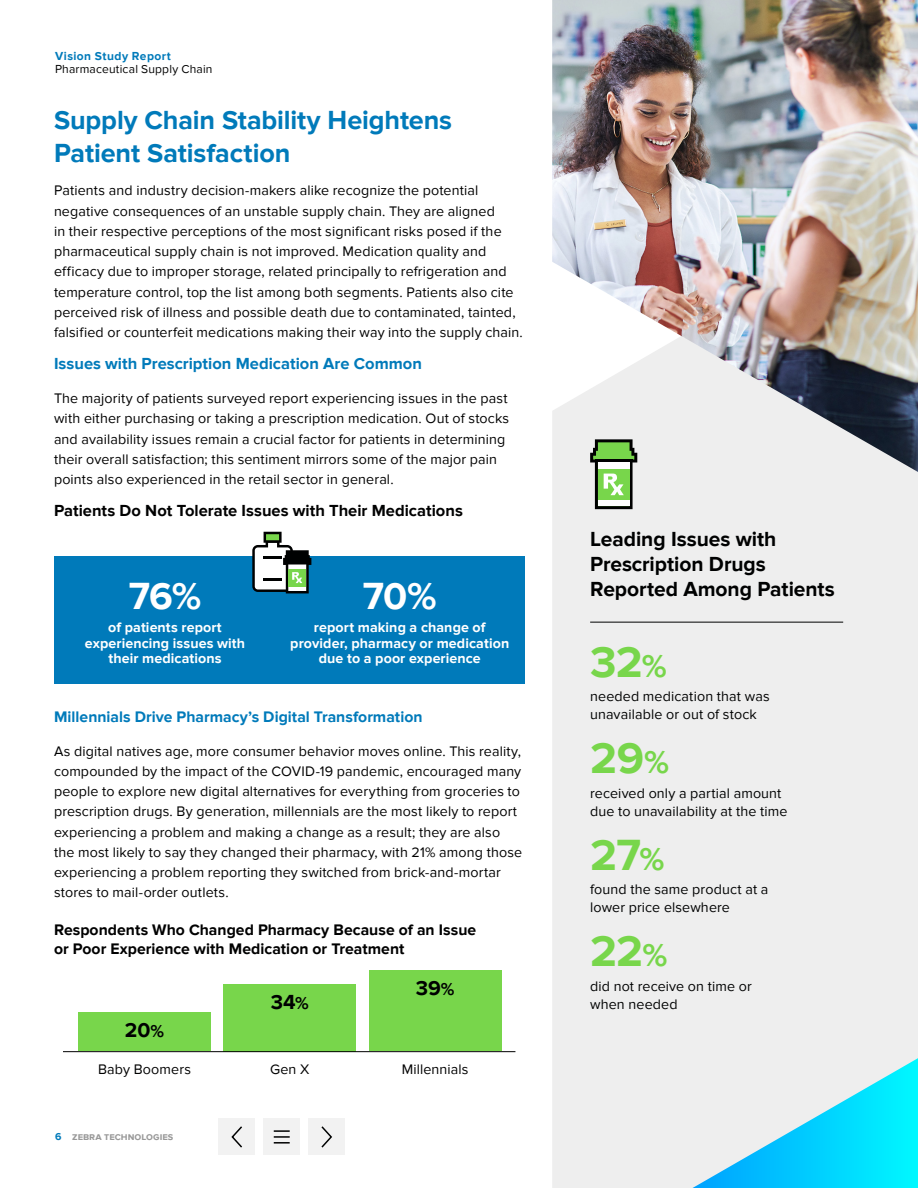
<style>
.page{position:relative;width:918px;height:1188px;background:#fff}
.page>*{position:absolute;margin:0;border:0;box-sizing:border-box;transform-origin:0 0}
.t1{font:700 45px "Proxima Nova";letter-spacing:-.015em;color:#78d64b}
.t2{font:700 39px "Proxima Nova";color:#fff}
.t3{font:700 27px/32.4px "Proxima Nova";letter-spacing:-.005em;color:#007aba}
.t4{font:700 21px/25.2px "Proxima Nova";letter-spacing:-.005em;color:#000101}
.t5{font:700 16.5px "Proxima Nova";color:#000101}
.t6{font:700 16.5px "Proxima Nova";color:#007aba}
.t7{font:700 15.75px/18.9px "Proxima Nova";color:#000101}
.t8{font:700 15.75px "Proxima Nova";color:#007aba}
.t9{font:14.25px/20.2px "Proxima Nova";letter-spacing:.01em;color:#000101}
.t10{font:700 14.25px/15.8px "Proxima Nova";letter-spacing:.005em;color:#fff;text-align:center}
.t11{font:12px "Proxima Nova";letter-spacing:.015em;color:#000101}
.t12{font:700 12px "Proxima Nova";letter-spacing:.035em;color:#007aba}
.t13{font:700 10.5px "Proxima Nova";color:#999}
.s1{font-size:18px}
.s2{color:#007aba}
.s3{font-size:33px}
</style>
<div class="page">
<div style="left:309px;top:1119px;width:36px;height:36px;background:#f2f2f2"></div>
<svg style="left:321px;top:1126px;width:11px;height:22px"></svg>
<div style="left:219px;top:1119px;width:36px;height:36px;background:#f2f2f2"></div>
<svg style="left:231px;top:1126px;width:11px;height:22px"></svg>
<div style="left:264px;top:1119px;width:36px;height:36px;background:#f2f2f2"></div>
<svg style="left:274px;top:1130px;width:16px;height:14px"></svg>
<div style="left:54px;top:556px;width:471px;height:127px;background:#007aba"></div>
<div style="left:552px;top:472px;width:366px;height:716px;background:#eee"></div>
<img style="left:552px;top:0;width:366px;height:472px">
<hr style="left:590px;top:622px;width:253px;height:1px;background:#000101">
<svg style="left:590px;top:439px;width:47px;height:70px"></svg>
<div style="left:369px;top:970px;width:133px;height:81px;background:#78d64b"></div>
<div style="left:223px;top:984px;width:133px;height:67px;background:#78d64b"></div>
<div style="left:78px;top:1012px;width:133px;height:39px;background:#78d64b"></div>
<hr style="left:63px;top:1051px;width:452px;height:1px;background:#000101">
<svg style="left:252px;top:532px;width:59px;height:61px"></svg>
<svg style="left:693px;top:1058px;width:225px;height:130px;background:#76e4f6"></svg>
<p class="t12" style="left:55px;top:50px;width:117px">Vision Study Report</p>
<p class="t11" style="left:55px;top:62px;width:159px">Pharmaceutical Supply Chain</p>
<h3 class="t3" style="left:54px;top:105px;width:400px">Supply Chain Stability Heightens<br>Patient Satisfaction</h3>
<p class="t9" style="left:54px;top:181px;width:470px">Patients and industry decision-makers alike recognize the potential negative consequences of an unstable supply chain. They are aligned<br>in their respective perceptions of the most significant risks posed if the pharmaceutical supply chain is not improved. Medication quality and efficacy due to improper storage, related principally to refrigeration and temperature control, top the list among both segments. Patients also cite perceived risk of illness and possible death due to contaminated, tainted, falsified or counterfeit medications making their way into the supply chain.</p>
<p class="t6" style="left:54px;top:354px;width:369px">Issues with Prescription Medication Are Common</p>
<p class="t9" style="left:54px;top:389px;width:457px">The majority of patients surveyed report experiencing issues in the past with either purchasing or taking a prescription medication. Out of stocks and availability issues remain a crucial factor for patients in determining their overall satisfaction; this sentiment mirrors some of the major pain points also experienced in the retail sector in general.</p>
<p class="t5" style="left:54px;top:501px;width:410px">Patients Do Not Tolerate Issues with Their Medications</p>
<h2 class="t2" style="left:129px;top:574px;width:74px">76%</h2>
<h2 class="t2" style="left:363px;top:574px;width:75px">70%</h2>
<p class="t10" style="left:85px;top:620px;width:162px">of patients report experiencing issues with their medications</p>
<p class="t10" style="left:290px;top:620px;width:220px">report making a change of provider, pharmacy or medication due to a poor experience</p>
<p class="t8" style="left:54px;top:708px;width:370px">Millennials Drive Pharmacy’s Digital Transformation</p>
<p class="t9" style="left:54px;top:741px;width:470px">As digital natives age, more consumer behavior moves online. This reality, compounded by the impact of the COVID-19 pandemic, encouraged many people to explore new digital alternatives for everything from groceries to prescription drugs. By generation, millennials are the most likely to report experiencing a problem and making a change as a result; they are also the most likely to say they changed their pharmacy, with 21% among those experiencing a problem reporting they switched from brick-and-mortar stores to mail-order outlets.</p>
<p class="t7" style="left:54px;top:921px;width:424px">Respondents Who Changed Pharmacy Because of an Issue or Poor Experience with Medication or Treatment</p>
<h3 class="t4" style="left:125px;top:1018px;width:41px">20<span class="s1">%</span></h3>
<h3 class="t4" style="left:271px;top:990px;width:40px">34<span class="s1">%</span></h3>
<h3 class="t4" style="left:416px;top:976px;width:40px">39<span class="s1">%</span></h3>
<p class="t9" style="left:98px;top:1059px;width:94px">Baby Boomers</p>
<p class="t9" style="left:270px;top:1059px;width:41px">Gen X</p>
<p class="t9" style="left:402px;top:1059px;width:68px">Millennials</p>
<p class="t13" style="left:55px;top:1130px;width:120px"><span class="s2">6</span> zebra technologies</p>
<h3 class="t4" style="left:590px;top:527px;width:246px">Leading Issues with<br>Prescription Drugs<br>Reported Among Patients</h3>
<h1 class="t1" style="left:590px;top:637px;width:78px">32<span class="s3">%</span></h1>
<p class="t9" style="left:590px;top:687px;width:181px;line-height:18px">needed medication that was unavailable or out of stock</p>
<h1 class="t1" style="left:590px;top:732px;width:80px">29<span class="s3">%</span></h1>
<p class="t9" style="left:590px;top:784px;width:199px;line-height:18px">received only a partial amount due to unavailability at the time</p>
<h1 class="t1" style="left:590px;top:829px;width:76px">27<span class="s3">%</span></h1>
<p class="t9" style="left:590px;top:881px;width:180px;line-height:18px">found the same product at a lower price elsewhere</p>
<h1 class="t1" style="left:590px;top:925px;width:79px">22<span class="s3">%</span></h1>
<p class="t9" style="left:590px;top:978px;width:163px;line-height:18px">did not receive on time or when needed</p>
</div>
